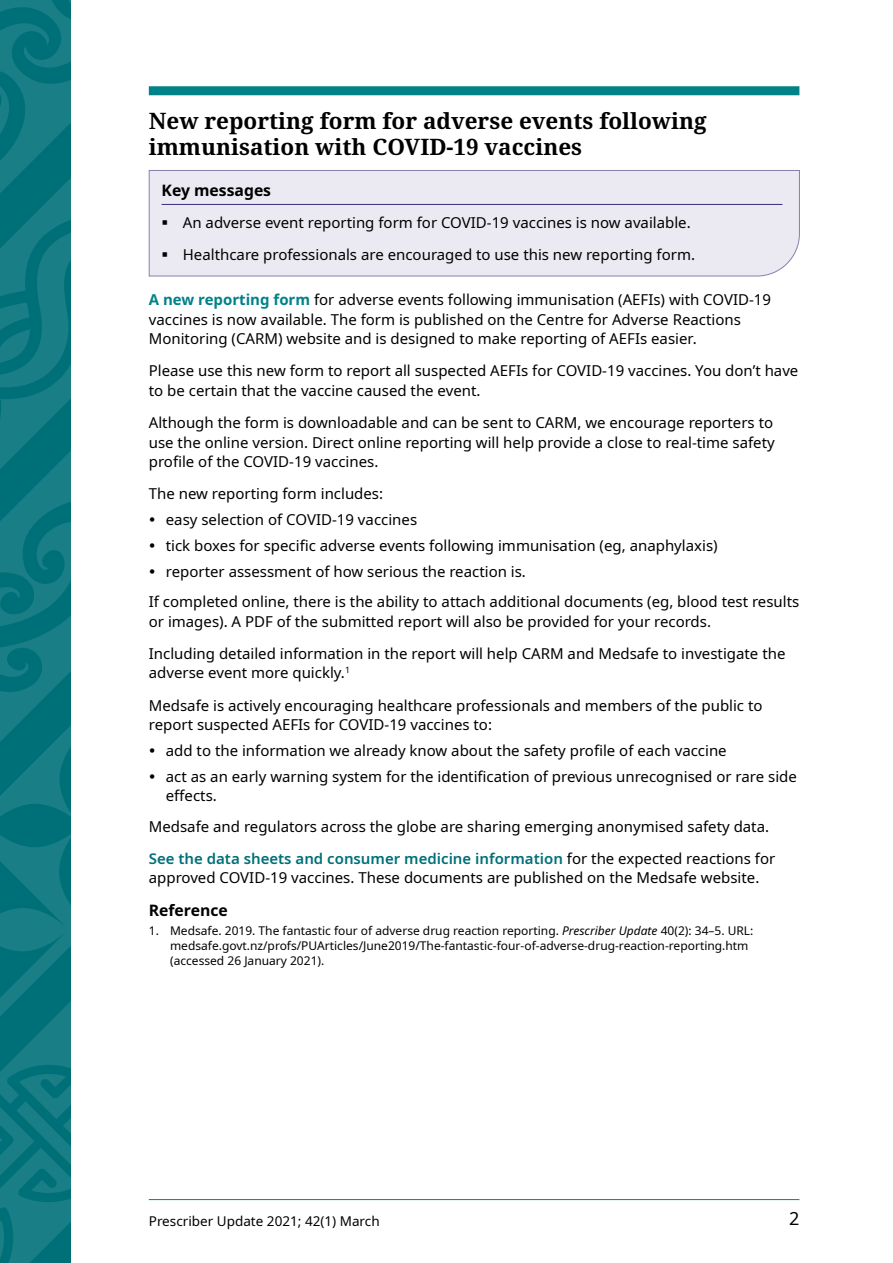
<style>
.page{position:relative;width:893px;height:1263px;background:#fff}
.page>*{position:absolute;margin:0;border:0;box-sizing:border-box;transform-origin:0 0}
.Main_Heading{font:700 22.5px/25.5px "Noto Serif";color:#000}
.t1{font:18px "Noto Sans";color:#000}
.Key_messages_head{font:700 15.75px "Noto Sans";color:#000}
.Reference_head{font:700 15.75px "Noto Sans";color:#000}
.Body_text{font:15px/19.5px "Noto Sans";color:#000}
.t2{font:13.5px "Noto Sans";color:#000}
.References_last{font:12px/15px "Noto Sans";color:#000}
.s1{font-weight:700;color:#008287}
.s2{font-weight:600;color:#007078}
.s3{font-style:italic}
</style>
<div class="page">
<hr style="left:149px;top:1199px;width:650px;height:1px;background:#008287">
<svg style="left:0;top:1162px;width:70px;height:101px;background:#107880"></svg>
<svg style="left:0;top:1133px;width:70px;height:29px;background:#0e777f"></svg>
<svg style="left:0;top:0;width:70px;height:1133px;background:#0d777e"></svg>
<div style="left:148px;top:170px;width:652px;height:107px;background:#ebeaf2"></div>
<div style="left:149px;top:86px;width:650px;height:9px;background:#008287"></div>
<hr style="left:162px;top:204px;width:620px;height:1px;background:#362c7c">
<p class="Main_Heading" style="left:149px;top:109px;width:559px">New reporting form for adverse events following immunisation with COVID-19 vaccines</p>
<p class="Key_messages_head" style="left:162px;top:179px;width:111px">Key messages</p>
<p class="Body_text" style="left:162px;top:213px;width:531px">▪ An adverse event reporting form for COVID-19 vaccines is now available.</p>
<p class="Body_text" style="left:162px;top:245px;width:535px">▪ Healthcare professionals are encouraged to use this new reporting form.</p>
<p class="Body_text" style="left:149px;top:290px;width:624px"><span class="s1">A new reporting form</span> for adverse events following immunisation (AEFIs) with COVID-19 vaccines is now available. The form is published on the Centre for Adverse Reactions<br>Monitoring (CARM) website and is designed to make reporting of AEFIs easier.</p>
<p class="Body_text" style="left:149px;top:361px;width:651px">Please use this new form to report all suspected AEFIs for COVID-19 vaccines. You don’t have to be certain that the vaccine caused the event.</p>
<p class="Body_text" style="left:149px;top:413px;width:627px;text-align:justify">Although the form is downloadable and can be sent to CARM, we encourage reporters to use the online version. Direct online reporting will help provide a close to real-time safety profile of the COVID-19 vaccines.</p>
<p class="Body_text" style="left:149px;top:484px;width:236px">The new reporting form includes:</p>
<p class="Body_text" style="left:149px;top:510px;width:270px">• easy selection of COVID-19 vaccines</p>
<p class="Body_text" style="left:149px;top:536px;width:570px">• tick boxes for specific adverse events following immunisation (eg, anaphylaxis)</p>
<p class="Body_text" style="left:149px;top:562px;width:379px">• reporter assessment of how serious the reaction is.</p>
<p class="Body_text" style="left:149px;top:592px;width:652px">If completed online, there is the ability to attach additional documents (eg, blood test results or images). A PDF of the submitted report will also be provided for your records.</p>
<p class="Body_text" style="left:149px;top:644px;width:638px">Including detailed information in the report will help CARM and Medsafe to investigate the adverse event more quickly.<sup>1</sup></p>
<p class="Body_text" style="left:149px;top:696px;width:615px">Medsafe is actively encouraging healthcare professionals and members of the public to report suspected AEFIs for COVID-19 vaccines to:</p>
<p class="Body_text" style="left:149px;top:741px;width:579px">• add to the information we already know about the safety profile of each vaccine</p>
<p class="Body_text" style="left:166px;top:767px;width:633px;text-indent:-17px">• act as an early warning system for the identification of previous unrecognised or rare side effects.</p>
<p class="Body_text" style="left:149px;top:817px;width:622px">Medsafe and regulators across the globe are sharing emerging anonymised safety data.</p>
<p class="Body_text" style="left:149px;top:849px;width:628px"><span class="s2">See the data sheets and consumer medicine information</span> for the expected reactions for approved COVID-19 vaccines. These documents are published on the Medsafe website.</p>
<p class="Reference_head" style="left:149px;top:899px;width:81px">Reference</p>
<p class="References_last" style="left:170px;top:923px;width:585px;text-indent:-21px">1. Medsafe. 2019. The fantastic four of adverse drug reaction reporting. <span class="s3">Prescriber Update</span> 40(2): 34–5. URL: medsafe.govt.nz/profs/PUArticles/June2019/The-fantastic-four-of-adverse-drug-reaction-reporting.htm (accessed 26 January 2021).</p>
<p class="t2" style="left:149px;top:1212px;width:232px">Prescriber Update 2021; 42(1) March</p>
<p class="t1" style="left:789px;top:1206px;width:12px">2</p>
</div>
